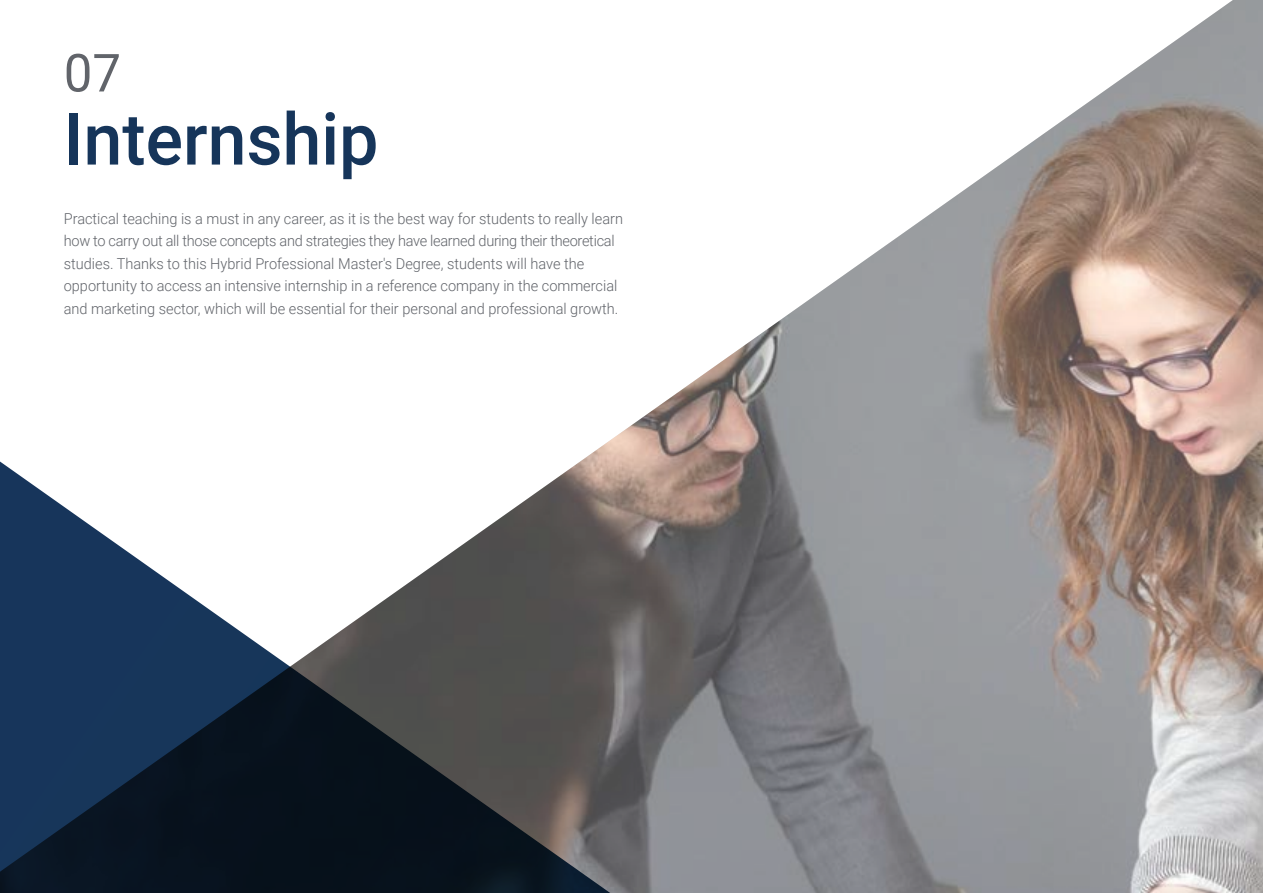
<style>
.page{position:relative;width:1263px;height:893px;background:#fff}
.page>*{position:absolute;margin:0;border:0;box-sizing:border-box;transform-origin:0 0}
.t1{font:500 72px "Roboto";color:#16355a}
.t2{font:52.5px "Roboto";color:#61646a}
.t3{font:300 15px/22.5px "Roboto";color:#61646a}
</style>
<div class="page">
<img style="left:602px;top:0;width:661px;height:893px">
<svg style="left:0;top:446px;width:640px;height:447px"></svg>
<h2 class="t2" style="left:64px;top:36px;width:59px">07</h2>
<h1 class="t1" style="left:64px;top:89px;width:316px">Internship</h1>
<p class="t3" style="left:64px;top:207px;width:561px">Practical teaching is a must in any career, as it is the best way for students to really learn how to carry out all those concepts and strategies they have learned during their theoretical studies. Thanks to this Hybrid Professional Master's Degree, students will have the opportunity to access an intensive internship in a reference company in the commercial and marketing sector, which will be essential for their personal and professional growth.</p>
</div>
